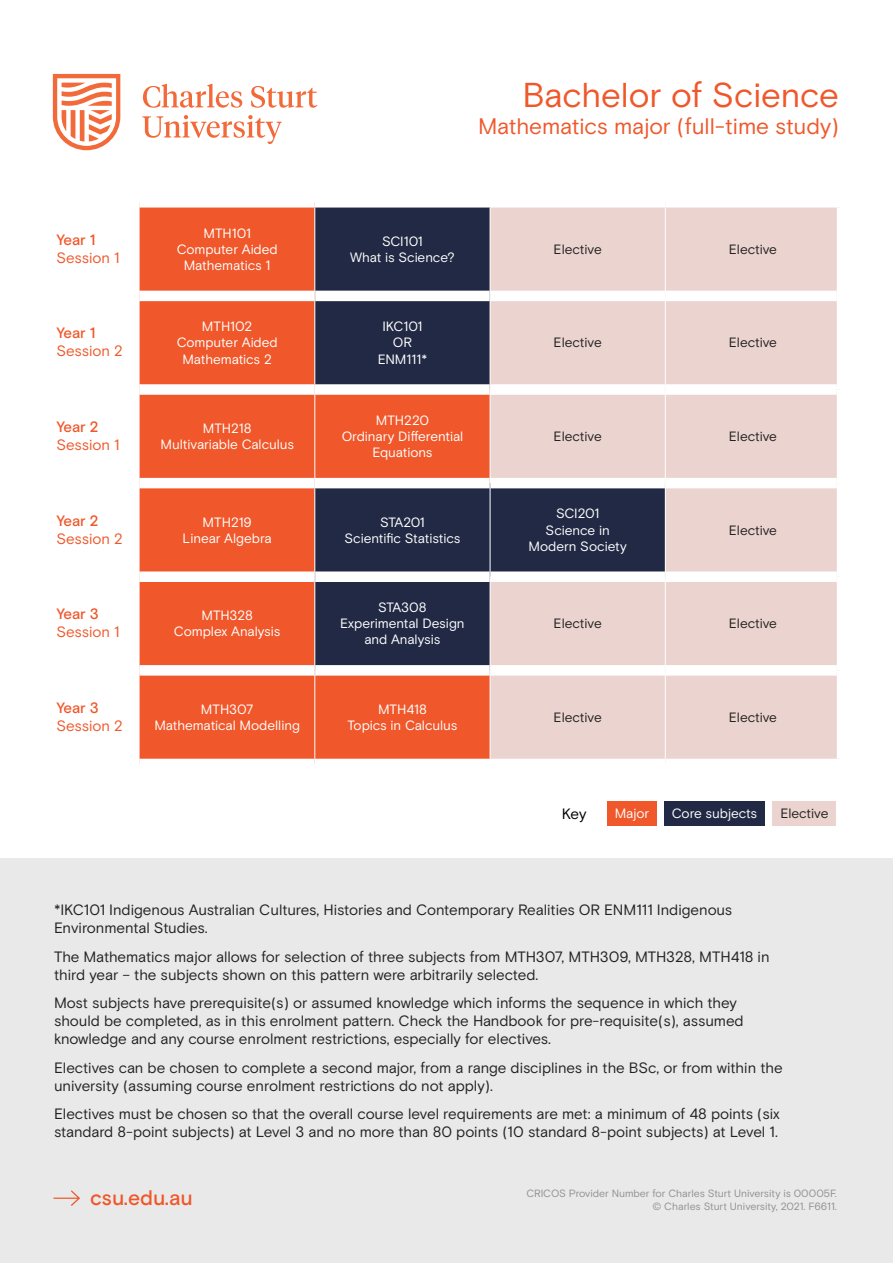
<style>
.page{position:relative;width:893px;height:1263px;background:#fff}
.page>*{position:absolute;margin:0;border:0;box-sizing:border-box;transform-origin:0 0}
.t1{font:34.5px "Basis Grotesque";letter-spacing:-.005em;color:#f0572a}
.t2{font:22.5px "Basis Grotesque";letter-spacing:-.01em;color:#f0572a}
.t3{font:500 21px "Basis Grotesque";letter-spacing:-.01em;color:#f0572a}
.t4{font:15px/18px "Basis Grotesque";letter-spacing:-.005em;color:#222}
.t5{font:15px "Basis Grotesque";letter-spacing:-.005em;color:#f0572a}
.t6{font:500 15px "Basis Grotesque";letter-spacing:-.015em;color:#f0572a}
.t7{font:15px "Basis Grotesque";color:#000}
.t8{font:13.5px/16.2px "Basis Grotesque";letter-spacing:-.005em;color:#fff;text-align:center}
.t9{font:13.5px "Basis Grotesque";color:#222}
.t10{font:10.5px/12.6px "Basis Grotesque";color:#919191;text-align:right}
</style>
<div class="page">
<div style="left:0;top:858px;width:893px;height:405px;background:#e9e9e9"></div>
<div style="left:140px;top:208px;width:350px;height:551px;background:#f0572a"></div>
<svg style="left:315px;top:208px;width:175px;height:457px;background:#4c3340"></svg>
<svg style="left:491px;top:208px;width:346px;height:551px;background:#dac4c3"></svg>
<div style="left:140px;top:291px;width:174px;height:10px;background:#fff"></div>
<div style="left:140px;top:384px;width:175px;height:11px;background:#fff"></div>
<div style="left:315px;top:384px;width:175px;height:11px;background:#fff"></div>
<div style="left:140px;top:478px;width:175px;height:10px;background:#fff"></div>
<div style="left:140px;top:571px;width:174px;height:11px;background:#fff"></div>
<div style="left:140px;top:665px;width:174px;height:11px;background:#fff"></div>
<div style="left:666px;top:571px;width:171px;height:11px;background:#fff"></div>
<div style="left:666px;top:665px;width:171px;height:11px;background:#fff"></div>
<div style="left:315px;top:665px;width:175px;height:11px;background:#fff"></div>
<div style="left:315px;top:291px;width:175px;height:10px;background:#fff"></div>
<div style="left:315px;top:478px;width:175px;height:10px;background:#fff"></div>
<div style="left:315px;top:571px;width:175px;height:11px;background:#fff"></div>
<div style="left:490px;top:478px;width:175px;height:10px;background:#fff"></div>
<div style="left:666px;top:291px;width:171px;height:10px;background:#fff"></div>
<div style="left:666px;top:384px;width:171px;height:11px;background:#fff"></div>
<div style="left:666px;top:478px;width:171px;height:10px;background:#fff"></div>
<div style="left:490px;top:571px;width:175px;height:11px;background:#fff"></div>
<div style="left:490px;top:665px;width:175px;height:11px;background:#fff"></div>
<div style="left:490px;top:291px;width:175px;height:10px;background:#fff"></div>
<div style="left:490px;top:384px;width:175px;height:11px;background:#fff"></div>
<hr style="left:314px;top:208px;width:1px;height:88px;background:#fff">
<hr style="left:665px;top:208px;width:1px;height:88px;background:#fff">
<hr style="left:314px;top:296px;width:1px;height:88px;background:#fff">
<hr style="left:665px;top:296px;width:1px;height:93px;background:#fff">
<hr style="left:665px;top:389px;width:1px;height:94px;background:#fff">
<hr style="left:314px;top:488px;width:1px;height:89px;background:#fff">
<hr style="left:665px;top:483px;width:1px;height:94px;background:#fff">
<hr style="left:314px;top:577px;width:1px;height:93px;background:#fff">
<hr style="left:665px;top:577px;width:1px;height:93px;background:#fff">
<hr style="left:314px;top:670px;width:1px;height:89px;background:#fff">
<hr style="left:665px;top:670px;width:1px;height:89px;background:#fff">
<hr style="left:314px;top:395px;width:1px;height:83px;background:#fff">
<div style="left:607px;top:801px;width:50px;height:24px;background:#f0572a"></div>
<div style="left:664px;top:801px;width:101px;height:24px;background:#222944"></div>
<div style="left:773px;top:801px;width:63px;height:24px;background:#ebd3cf"></div>
<svg style="left:53px;top:74px;width:264px;height:76px"></svg>
<svg style="left:53px;top:1190px;width:27px;height:16px"></svg>
<h1 class="t1" style="left:523px;top:75px;width:318px">Bachelor of Science</h1>
<h2 class="t2" style="left:478px;top:113px;width:362px">Mathematics major (full-time study)</h2>
<p class="t6" style="left:56px;top:231px;width:41px">Year 1</p>
<p class="t5" style="left:56px;top:249px;width:65px">Session 1</p>
<p class="t6" style="left:56px;top:324px;width:41px">Year 1</p>
<p class="t5" style="left:56px;top:342px;width:68px">Session 2</p>
<p class="t6" style="left:56px;top:418px;width:44px">Year 2</p>
<p class="t5" style="left:56px;top:436px;width:65px">Session 1</p>
<p class="t6" style="left:56px;top:512px;width:44px">Year 2</p>
<p class="t5" style="left:56px;top:530px;width:68px">Session 2</p>
<p class="t6" style="left:56px;top:605px;width:44px">Year 3</p>
<p class="t5" style="left:56px;top:623px;width:65px">Session 1</p>
<p class="t6" style="left:56px;top:699px;width:44px">Year 3</p>
<p class="t5" style="left:56px;top:717px;width:68px">Session 2</p>
<p class="t8" style="left:177px;top:225px;width:103px">MTH101<br>Computer Aided<br>Mathematics 1</p>
<p class="t8" style="left:350px;top:233px;width:106px">SCI101<br>What is Science?</p>
<p class="t9" style="left:554px;top:241px;width:50px">Elective</p>
<p class="t9" style="left:729px;top:241px;width:50px">Elective</p>
<p class="t8" style="left:177px;top:318px;width:103px">MTH102<br>Computer Aided<br>Mathematics 2</p>
<p class="t8" style="left:378px;top:318px;width:51px">IKC101<br>OR<br>ENM111*</p>
<p class="t8" style="left:160px;top:420px;width:135px">MTH218<br>Multivariable Calculus</p>
<p class="t8" style="left:342px;top:412px;width:123px">MTH220<br>Ordinary Differential<br>Equations</p>
<p class="t9" style="left:554px;top:335px;width:50px">Elective</p>
<p class="t9" style="left:729px;top:335px;width:50px">Elective</p>
<p class="t9" style="left:554px;top:428px;width:50px">Elective</p>
<p class="t9" style="left:729px;top:428px;width:50px">Elective</p>
<p class="t8" style="left:183px;top:514px;width:91px">MTH219<br>Linear Algebra</p>
<p class="t8" style="left:344px;top:514px;width:117px">STA201<br>Scientific Statistics</p>
<p class="t8" style="left:529px;top:505px;width:100px">SCI201<br>Science in<br>Modern Society</p>
<p class="t9" style="left:729px;top:522px;width:50px">Elective</p>
<p class="t8" style="left:174px;top:607px;width:108px">MTH328<br>Complex Analysis</p>
<p class="t8" style="left:340px;top:599px;width:126px">STA308<br>Experimental Design and Analysis</p>
<p class="t9" style="left:554px;top:616px;width:50px">Elective</p>
<p class="t9" style="left:729px;top:616px;width:50px">Elective</p>
<p class="t8" style="left:154px;top:701px;width:147px">MTH307<br>Mathematical Modelling</p>
<p class="t8" style="left:348px;top:701px;width:111px">MTH418<br>Topics in Calculus</p>
<p class="t9" style="left:554px;top:709px;width:50px">Elective</p>
<p class="t9" style="left:729px;top:709px;width:50px">Elective</p>
<p class="t7" style="left:562px;top:805px;width:26px">Key</p>
<p class="t8" style="left:615px;top:805px;width:36px">Major</p>
<p class="t8" style="left:672px;top:805px;width:87px">Core subjects</p>
<p class="t9" style="left:780px;top:805px;width:50px">Elective</p>
<p class="t4" style="left:54px;top:901px;width:680px">*IKC101 Indigenous Australian Cultures, Histories and Contemporary Realities OR ENM111 Indigenous<br>Environmental Studies.</p>
<p class="t4" style="left:54px;top:947px;width:717px">The Mathematics major allows for selection of three subjects from MTH307, MTH309, MTH328, MTH418 in third year – the subjects shown on this pattern were arbitrarily selected.</p>
<p class="t4" style="left:54px;top:994px;width:691px">Most subjects have prerequisite(s) or assumed knowledge which informs the sequence in which they should be completed, as in this enrolment pattern. Check the Handbook for pre-requisite(s), assumed knowledge and any course enrolment restrictions, especially for electives.</p>
<p class="t4" style="left:54px;top:1058px;width:730px">Electives can be chosen to complete a second major, from a range disciplines in the BSc, or from within the university (assuming course enrolment restrictions do not apply).</p>
<p class="t4" style="left:54px;top:1105px;width:727px">Electives must be chosen so that the overall course level requirements are met: a minimum of 48 points (six standard 8-point subjects) at Level 3 and no more than 80 points (10 standard 8-point subjects) at Level 1.</p>
<h3 class="t3" style="left:90px;top:1185px;width:104px">csu.edu.au</h3>
<p class="t10" style="left:526px;top:1187px;width:312px">CRICOS Provider Number for Charles Sturt University is 00005F. © Charles Sturt University, 2021. F6611.</p>
</div>
